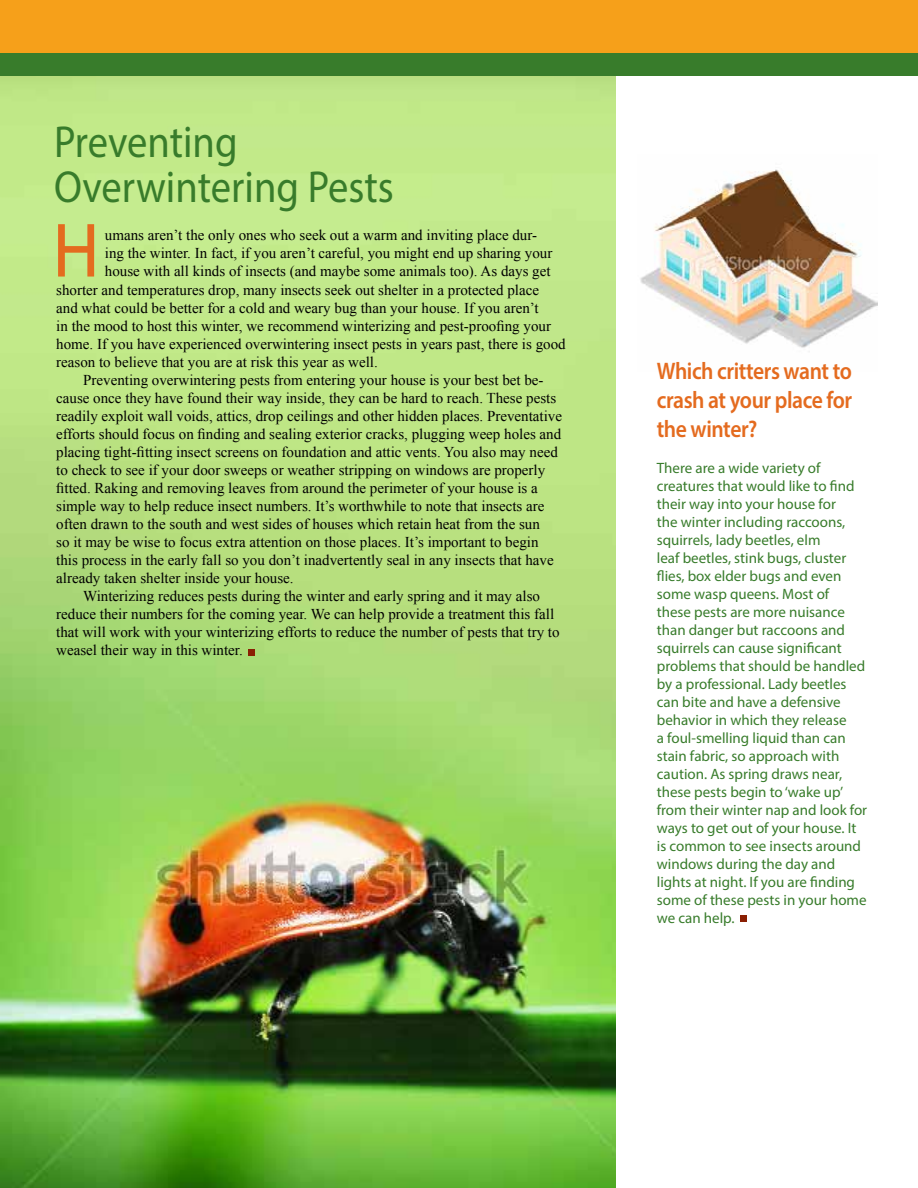
<style>
.page{position:relative;width:918px;height:1188px;background:#fff}
.page>*{position:absolute;margin:0;border:0;box-sizing:border-box;transform-origin:0 0}
.t1{font:75px "Frutiger";color:#e46b1f;scale:.9 1}
.t2{font:45px/45px "Myriad Pro";color:#387c2b;scale:.9 1}
.t3{font:600 24px/28.8px "Myriad Pro";letter-spacing:-.02em;color:#e46b1f;text-align:justify;scale:.9 1}
.t4{font:15px/18px "Times New Roman";color:#000}
.t5{font:15px/18px "Myriad Pro";color:#387c2b}
</style>
<div class="page">
<img style="left:0;top:76px;width:616px;height:1112px">
<img style="left:640px;top:169px;width:238px;height:183px">
<div style="left:0;top:0;width:918px;height:54px;background:#f6a01a"></div>
<div style="left:0;top:54px;width:918px;height:22px;background:#387c2b"></div>
<div style="left:248px;top:649px;width:7px;height:7px;background:#8a1f03"></div>
<div style="left:740px;top:916px;width:7px;height:6px;background:#8a1f03"></div>
<h2 class="t2" style="left:54px;top:118px;width:379px">Preventing<br>Overwintering Pests</h2>
<h1 class="t1" style="left:52px;top:206px;width:56px">H</h1>
<p class="t4" style="left:56px;top:280px;width:511px">shorter and temperatures drop, many insects seek out shelter in a protected place<br>and what could be better for a cold and weary bug than your house. If you aren’t<br>in the mood to host this winter, we recommend winterizing and pest-proofing your home. If you have experienced overwintering insect pests in years past, there is good reason to believe that you are at risk this year as well.</p>
<p class="t4" style="left:56px;top:370px;width:507px;text-indent:27px">Preventing overwintering pests from entering your house is your best bet be&shy;cause once they have found their way inside, they can be hard to reach. These pests readily exploit wall voids, attics, drop ceilings and other hidden places. Preventative efforts should focus on finding and sealing exterior cracks, plugging weep holes and placing tight-fitting insect screens on foundation and attic vents. You also may need to check to see if your door sweeps or weather stripping on windows are properly fitted. Raking and removing leaves from around the perimeter of your house is a simple way to help reduce insect numbers. It’s worthwhile to note that insects are often drawn to the south and west sides of houses which retain heat from the sun<br>so it may be wise to focus extra attention on those places. It’s important to begin this process in the early fall so you don’t inadvertently seal in any insects that have already taken shelter inside your house.</p>
<p class="t4" style="left:56px;top:586px;width:505px;text-indent:27px">Winterizing reduces pests during the winter and early spring and it may also reduce their numbers for the coming year. We can help provide a treatment this fall that will work with your winterizing efforts to reduce the number of pests that try to weasel their way in this winter.</p>
<p class="t4" style="left:105px;top:225px;width:449px">umans aren’t the only ones who seek out a warm and inviting place dur&shy;ing the winter. In fact, if you aren’t careful, you might end up sharing your house with all kinds of insects (and maybe some animals too). As days get</p>
<h3 class="t3" style="left:657px;top:356px;width:219px">Which critters want to crash at your place for the winter?</h3>
<p class="t5" style="left:657px;top:458px;width:212px">There are a wide variety of creatures that would like to find their way into your house for<br>the winter including raccoons, squirrels, lady beetles, elm<br>leaf beetles, stink bugs, cluster flies, box elder bugs and even some wasp queens. Most of these pests are more nuisance than danger but raccoons and squirrels can cause significant problems that should be handled by a professional. Lady beetles can bite and have a defensive behavior in which they release<br>a foul-smelling liquid than can stain fabric, so approach with caution. As spring draws near, these pests begin to ‘wake up’ from their winter nap and look for ways to get out of your house. It is common to see insects around windows during the day and lights at night. If you are finding some of these pests in your home we can help.</p>
</div>
